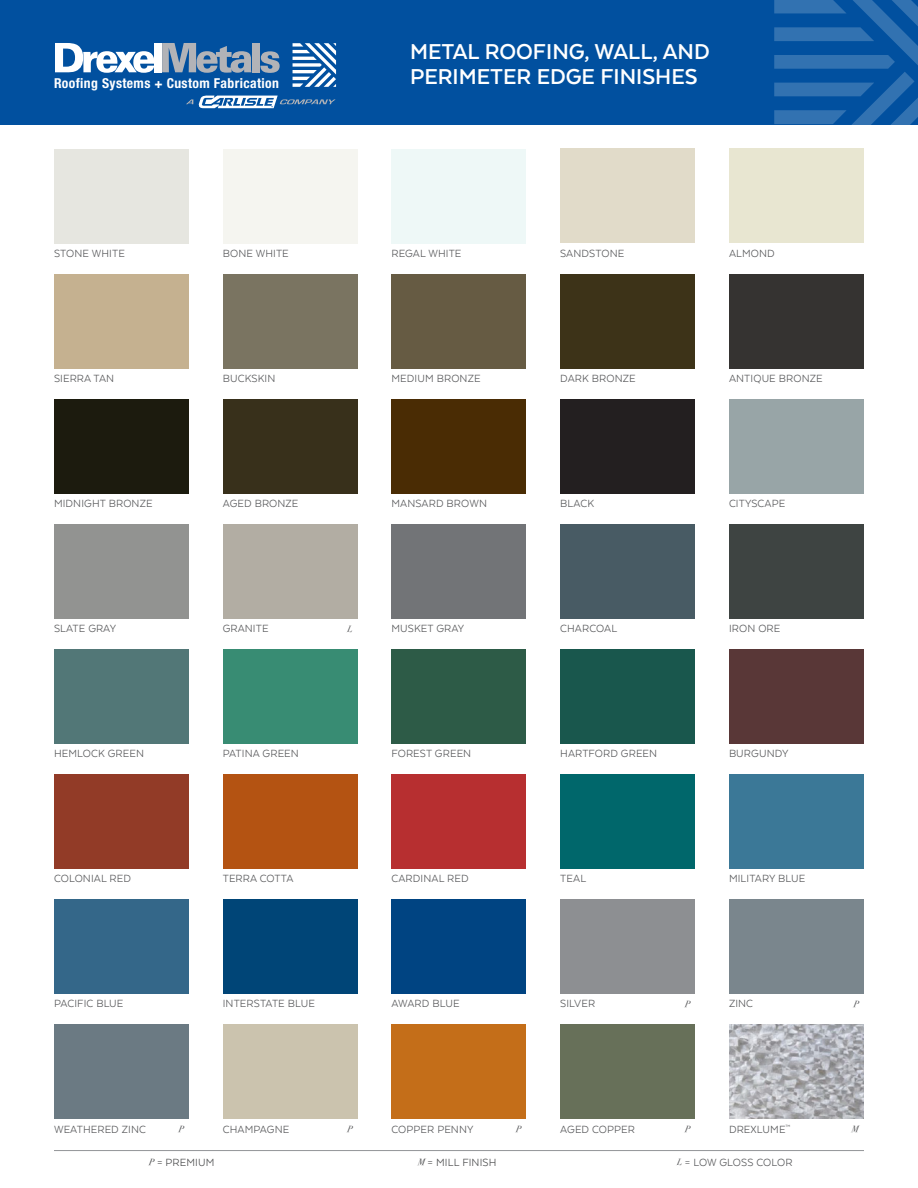
<style>
.page{position:relative;width:918px;height:1188px;background:#fff}
.page>*{position:absolute;margin:0;border:0;box-sizing:border-box;transform-origin:0 0}
.t1{font:700 24.75px/25.5px "Texta";color:#fff}
.t2{font:700 condensed 13.65px "Helvetica Neue";letter-spacing:.03em;color:#fff}
.t3{font:12px "Texta";letter-spacing:.01em;color:#57585a}
.t4{font:12px "Texta";letter-spacing:.01em;color:#4b4c4d}
.t5{font:italic 9px "Bodoni Svty Two OSITCTT";color:#57585a}
.s1{font-family:"Bodoni Svty Two OSITCTT";font-style:italic;font-size:9px}
</style>
<div class="page">
<div style="left:0;top:0;width:918px;height:124px;background:#01509f"></div>
<svg style="left:774px;top:0;width:144px;height:125px"></svg>
<div style="left:155px;top:43px;width:7px;height:29px;background:#fff"></div>
<svg style="left:162px;top:43px;width:89px;height:30px"></svg>
<div style="left:253px;top:43px;width:7px;height:29px;background:#b2b3b7"></div>
<svg style="left:260px;top:51px;width:20px;height:22px"></svg>
<svg style="left:55px;top:43px;width:99px;height:30px"></svg>
<svg style="left:293px;top:43px;width:43px;height:44px"></svg>
<svg style="left:186px;top:95px;width:150px;height:13px"></svg>
<div style="left:54px;top:274px;width:135px;height:95px;background:#c5b190"></div>
<div style="left:223px;top:274px;width:135px;height:95px;background:#7a7461"></div>
<div style="left:392px;top:274px;width:134px;height:95px;background:#665b43"></div>
<div style="left:560px;top:274px;width:135px;height:95px;background:#3d3318"></div>
<div style="left:729px;top:274px;width:135px;height:95px;background:#353331"></div>
<div style="left:223px;top:399px;width:135px;height:95px;background:#38301b"></div>
<div style="left:392px;top:399px;width:134px;height:95px;background:#4a2c04"></div>
<div style="left:560px;top:399px;width:135px;height:95px;background:#231f20"></div>
<div style="left:729px;top:399px;width:135px;height:95px;background:#98a5a7"></div>
<div style="left:223px;top:524px;width:135px;height:95px;background:#b2ada3"></div>
<div style="left:392px;top:524px;width:134px;height:95px;background:#727477"></div>
<div style="left:560px;top:524px;width:135px;height:95px;background:#485b64"></div>
<div style="left:729px;top:524px;width:135px;height:95px;background:#3e4442"></div>
<div style="left:223px;top:649px;width:135px;height:95px;background:#388c73"></div>
<div style="left:392px;top:649px;width:134px;height:95px;background:#2d5b47"></div>
<div style="left:560px;top:649px;width:135px;height:95px;background:#19574d"></div>
<div style="left:729px;top:649px;width:135px;height:95px;background:#593737"></div>
<div style="left:223px;top:774px;width:135px;height:95px;background:#b45312"></div>
<div style="left:392px;top:774px;width:134px;height:95px;background:#b72f30"></div>
<div style="left:560px;top:774px;width:135px;height:95px;background:#00676b"></div>
<div style="left:729px;top:774px;width:135px;height:95px;background:#3b7897"></div>
<div style="left:223px;top:899px;width:135px;height:95px;background:#004577"></div>
<div style="left:392px;top:899px;width:134px;height:95px;background:#004482"></div>
<div style="left:560px;top:899px;width:135px;height:95px;background:#8d8f92"></div>
<div style="left:729px;top:899px;width:135px;height:95px;background:#7a868d"></div>
<div style="left:223px;top:1024px;width:135px;height:95px;background:#cbc3ae"></div>
<div style="left:392px;top:1024px;width:134px;height:95px;background:#c46e19"></div>
<div style="left:560px;top:1024px;width:135px;height:95px;background:#677059"></div>
<img style="left:729px;top:1024px;width:135px;height:95px">
<div style="left:54px;top:399px;width:135px;height:95px;background:#1c1b0e"></div>
<div style="left:54px;top:524px;width:135px;height:95px;background:#929391"></div>
<div style="left:54px;top:649px;width:135px;height:95px;background:#527777"></div>
<div style="left:54px;top:774px;width:135px;height:95px;background:#923b27"></div>
<div style="left:54px;top:899px;width:135px;height:95px;background:#346789"></div>
<div style="left:54px;top:1024px;width:135px;height:95px;background:#6b7a83"></div>
<div style="left:54px;top:149px;width:135px;height:95px;background:#e6e6e0"></div>
<div style="left:223px;top:149px;width:135px;height:95px;background:#f5f5f0"></div>
<div style="left:392px;top:149px;width:134px;height:95px;background:#eef8f7"></div>
<div style="left:560px;top:148px;width:135px;height:95px;background:#e1dbc9"></div>
<div style="left:729px;top:148px;width:135px;height:95px;background:#e8e6d1"></div>
<hr style="left:54px;top:1150px;width:810px;height:1px;background:#939598">
<p class="t2" style="left:54px;top:71px;width:226px">Roofing Systems + Custom Fabrication</p>
<p class="t1" style="left:410px;top:38px;width:301px">METAL ROOFING, WALL, AND<br>PERIMETER EDGE FINISHES</p>
<p class="t3" style="left:54px;top:248px;width:72px">STONE WHITE</p>
<p class="t3" style="left:223px;top:248px;width:68px">BONE WHITE</p>
<p class="t3" style="left:392px;top:248px;width:71px">REGAL WHITE</p>
<p class="t3" style="left:560px;top:247px;width:66px">SANDSTONE</p>
<p class="t3" style="left:729px;top:247px;width:47px">ALMOND</p>
<p class="t3" style="left:54px;top:373px;width:62px">SIERRA TAN</p>
<p class="t3" style="left:223px;top:373px;width:54px">BUCKSKIN</p>
<p class="t3" style="left:392px;top:373px;width:91px">MEDIUM BRONZE</p>
<p class="t3" style="left:560px;top:373px;width:77px">DARK BRONZE</p>
<p class="t3" style="left:729px;top:373px;width:95px">ANTIQUE BRONZE</p>
<p class="t3" style="left:54px;top:498px;width:100px">MIDNIGHT BRONZE</p>
<p class="t3" style="left:223px;top:498px;width:77px">AGED BRONZE</p>
<p class="t3" style="left:392px;top:498px;width:97px">MANSARD BROWN</p>
<p class="t3" style="left:560px;top:498px;width:35px">BLACK</p>
<p class="t3" style="left:729px;top:498px;width:58px">CITYSCAPE</p>
<p class="t3" style="left:54px;top:623px;width:64px">SLATE GRAY</p>
<p class="t3" style="left:223px;top:623px;width:47px">GRANITE</p>
<p class="t5" style="left:347px;top:623px;width:7px">L</p>
<p class="t3" style="left:392px;top:623px;width:74px">MUSKET GRAY</p>
<p class="t3" style="left:560px;top:623px;width:59px">CHARCOAL</p>
<p class="t3" style="left:729px;top:623px;width:53px">IRON ORE</p>
<p class="t3" style="left:54px;top:748px;width:92px">HEMLOCK GREEN</p>
<p class="t3" style="left:223px;top:748px;width:78px">PATINA GREEN</p>
<p class="t3" style="left:392px;top:748px;width:81px">FOREST GREEN</p>
<p class="t3" style="left:560px;top:748px;width:98px">HARTFORD GREEN</p>
<p class="t3" style="left:729px;top:748px;width:61px">BURGUNDY</p>
<p class="t3" style="left:54px;top:873px;width:79px">COLONIAL RED</p>
<p class="t3" style="left:223px;top:873px;width:72px">TERRA COTTA</p>
<p class="t3" style="left:392px;top:873px;width:79px">CARDINAL RED</p>
<p class="t3" style="left:560px;top:873px;width:27px">TEAL</p>
<p class="t3" style="left:729px;top:873px;width:78px">MILITARY BLUE</p>
<p class="t3" style="left:54px;top:998px;width:71px">PACIFIC BLUE</p>
<p class="t3" style="left:223px;top:998px;width:94px">INTERSTATE BLUE</p>
<p class="t3" style="left:392px;top:998px;width:70px">AWARD BLUE</p>
<p class="t3" style="left:560px;top:998px;width:36px">SILVER</p>
<p class="t5" style="left:685px;top:998px;width:7px">P</p>
<p class="t3" style="left:729px;top:998px;width:26px">ZINC</p>
<p class="t5" style="left:853px;top:998px;width:7px">P</p>
<p class="t3" style="left:54px;top:1123px;width:93px">WEATHERED ZINC</p>
<p class="t5" style="left:178px;top:1123px;width:7px">P</p>
<p class="t3" style="left:223px;top:1123px;width:68px">CHAMPAGNE</p>
<p class="t5" style="left:347px;top:1123px;width:7px">P</p>
<p class="t3" style="left:392px;top:1123px;width:84px">COPPER PENNY</p>
<p class="t5" style="left:516px;top:1123px;width:7px">P</p>
<p class="t3" style="left:560px;top:1123px;width:76px">AGED COPPER</p>
<p class="t5" style="left:685px;top:1123px;width:7px">P</p>
<p class="t3" style="left:729px;top:1123px;width:63px">DREXLUME<sup>™</sup></p>
<p class="t5" style="left:852px;top:1123px;width:8px">M</p>
<p class="t4" style="left:149px;top:1156px;width:67px"><span class="s1">P</span> = PREMIUM</p>
<p class="t4" style="left:418px;top:1156px;width:80px"><span class="s1">M</span> = MILL FINISH</p>
<p class="t3" style="left:677px;top:1156px;width:117px"><span class="s1">L</span> = LOW GLOSS COLOR</p>
</div>
